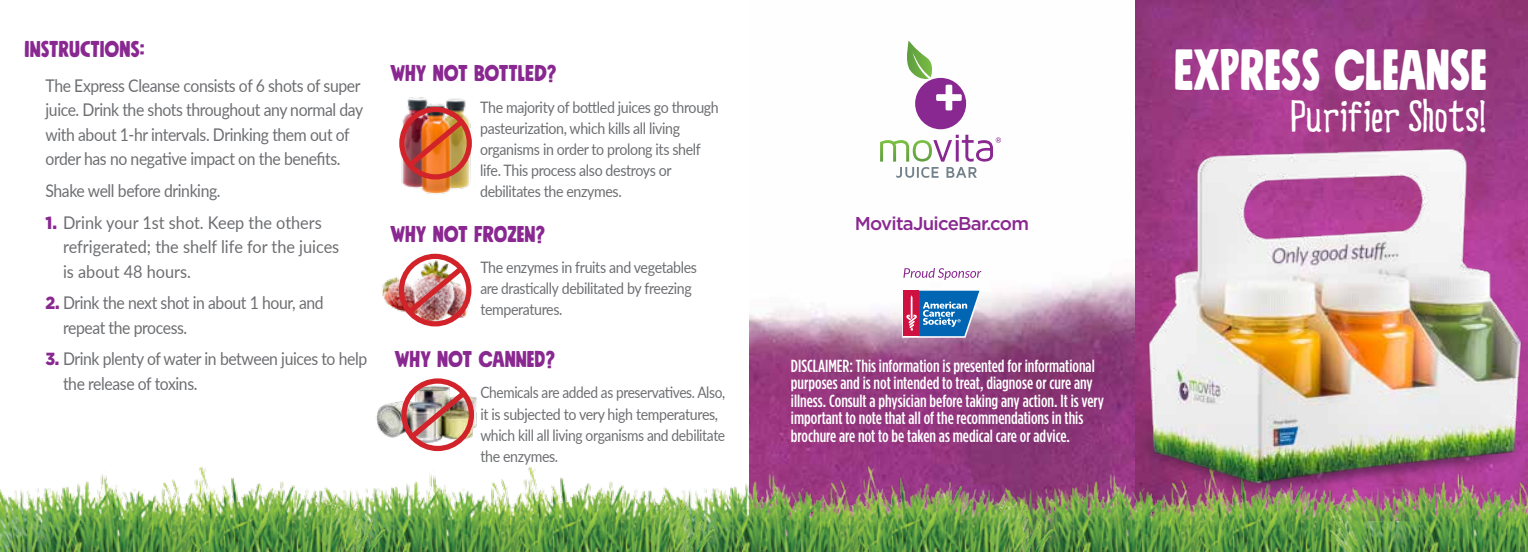
<style>
.page{position:relative;width:1528px;height:552px;background:#fff}
.page>*{position:absolute;margin:0;border:0;box-sizing:border-box;transform-origin:0 0}
.t1{font:57.75px "Mindset";color:#fff;scale:.82 1}
.t2{font:700 42px "Five Minutes Pro";letter-spacing:-.025em;color:#fff}
.t3{font:22.75px "Mindset";color:#892890;scale:.96 1}
.t4{font:500 18.55px "Gotham";letter-spacing:-.04em;color:#892890}
.t5{font:17.5px/24.5px "Lato";letter-spacing:-.025em;color:#6d6e71;scale:.9 1}
.t6{font:500 17.5px/17.5px "Gotham Condensed";color:#fff}
.t7{font:17.5px/24.5px "Lato";color:#6d6e71;scale:.93 1}
.t8{font:15.75px/21px "Lato";letter-spacing:-.025em;color:#6d6e71;scale:.9 1}
.t9{font:15.75px/21px "Lato";letter-spacing:-.025em;color:#6d6e71;scale:.87 1}
.s1{font-family:"Gotham";font-weight:900;color:#892890}
</style>
<div class="page">
<img style="left:1135px;top:0;width:393px;height:122px">
<img style="left:749px;top:90px;width:369px;height:364px">
<img style="left:1056px;top:454px;width:269px;height:97px">
<img style="left:1325px;top:512px;width:203px;height:39px">
<img style="left:718px;top:454px;width:338px;height:97px">
<img style="left:389px;top:466px;width:329px;height:85px">
<img style="left:0;top:466px;width:389px;height:85px">
<img style="left:376px;top:397px;width:101px;height:55px">
<img style="left:401px;top:378px;width:73px;height:73px">
<img style="left:382px;top:276px;width:90px;height:51px">
<img style="left:399px;top:253px;width:72px;height:73px">
<img style="left:401px;top:97px;width:70px;height:97px">
<img style="left:399px;top:107px;width:73px;height:72px">
<svg style="left:902px;top:289px;width:79px;height:48px;background:#667aae"></svg>
<svg style="left:903px;top:268px;width:78px;height:12px"></svg>
<svg style="left:896px;top:167px;width:81px;height:11px"></svg>
<div style="left:915px;top:78px;width:51px;height:51px;background:#892890;border-radius:50%"></div>
<svg style="left:904px;top:40px;width:58px;height:70px"></svg>
<svg style="left:880px;top:135px;width:121px;height:26px"></svg>
<img style="left:1118px;top:122px;width:410px;height:390px">
<h3 class="t3" style="left:25px;top:34px;width:127px">INSTRUCTIONS:</h3>
<p class="t5" style="left:46px;top:72px;width:354px">The Express Cleanse consists of 6 shots of super juice. Drink the shots throughout any normal day with about 1-hr intervals. Drinking them out of order has no negative impact on the benefits.</p>
<p class="t5" style="left:46px;top:177px;width:196px">Shake well before drinking.</p>
<p class="t7" style="left:63px;top:209px;width:299px;text-indent:-18px"><span class="s1">1.</span> Drink your 1st shot. Keep the others refrigerated; the shelf life for the juices is about 48 hours.</p>
<p class="t5" style="left:63px;top:289px;width:291px;text-indent:-17px"><span class="s1">2.</span> Drink the next shot in about 1 hour, and repeat the process.</p>
<p class="t5" style="left:63px;top:345px;width:339px;text-indent:-17px"><span class="s1">3.</span> Drink plenty of water in between juices to help the release of toxins.</p>
<h3 class="t3" style="left:395px;top:343px;width:169px">WHY NOT CANNED?</h3>
<p class="t9" style="left:480px;top:381px;width:283px">Chemicals are added as preservatives. Also, it is subjected to very high temperatures, which kill all living organisms and debilitate the enzymes.</p>
<h3 class="t3" style="left:390px;top:58px;width:175px">WHY NOT BOTTLED?</h3>
<p class="t8" style="left:480px;top:96px;width:267px">The majority of bottled juices go through pasteurization, which kills all living organisms in order to prolong its shelf life. This process also destroys or debilitates the enzymes.</p>
<h3 class="t3" style="left:390px;top:218px;width:163px">WHY NOT FROZEN?</h3>
<p class="t8" style="left:480px;top:256px;width:242px">The enzymes in fruits and vegetables are drastically debilitated by freezing temperatures.</p>
<p class="t4" style="left:855px;top:211px;width:176px">MovitaJuiceBar.com</p>
<p class="t6" style="left:791px;top:356px;width:315px">DISCLAIMER: This information is presented for informational purposes and is not intended to treat, diagnose or cure any illness. Consult a physician before taking any action. It is very important to note that all of the recommendations in this brochure are not to be taken as medical care or advice.</p>
<h1 class="t1" style="left:1174px;top:32px;width:383px">EXPRESS CLEANSE</h1>
<h2 class="t2" style="left:1290px;top:88px;width:198px">Purifier Shots!</h2>
</div>
